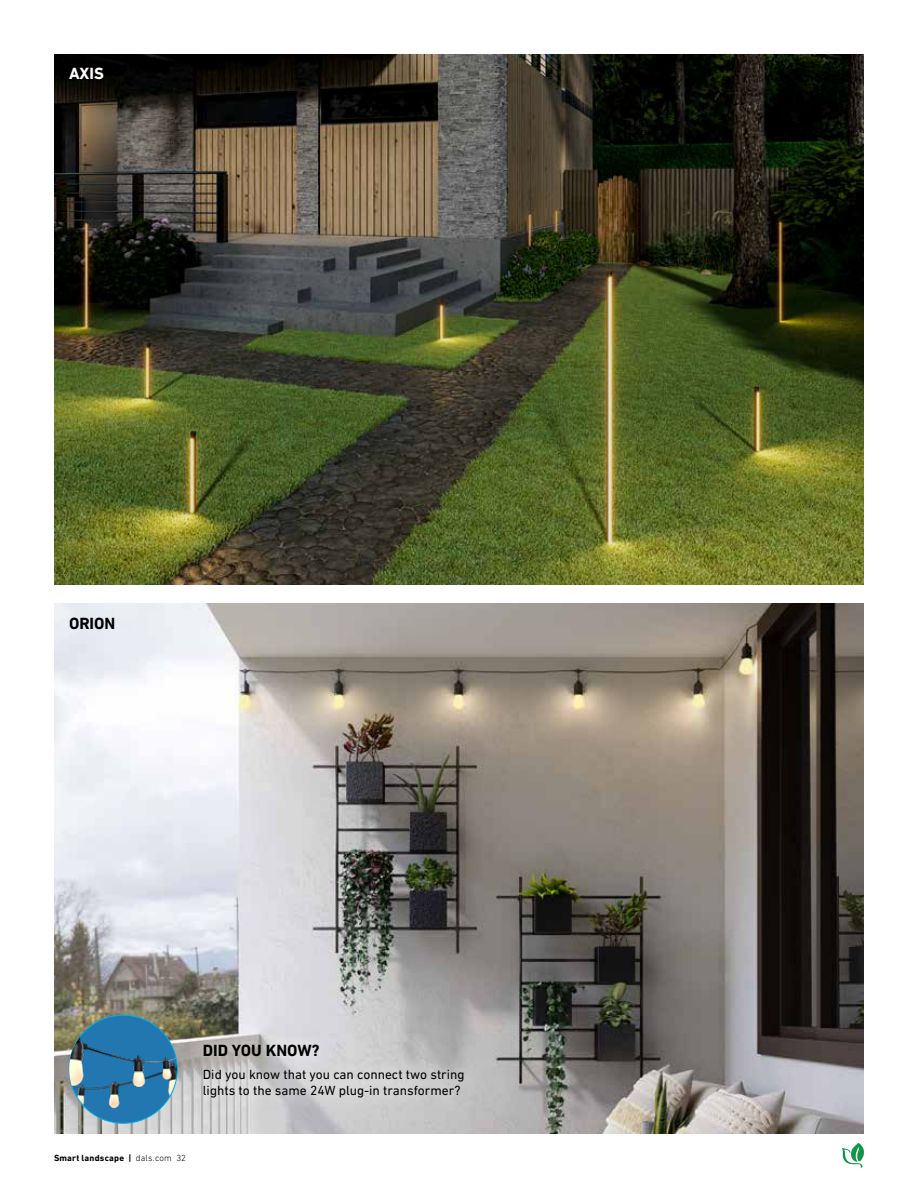
<style>
.page{position:relative;width:918px;height:1188px;background:#fff}
.page>*{position:absolute;margin:0;border:0;box-sizing:border-box;transform-origin:0 0}
.t1{font:700 16.5px "DIN Next LT Pro";color:#000}
.t2{font:700 16.5px "DIN Next LT Pro";color:#fff}
.t3{font:13.5px/16.2px "DIN Next LT Pro";color:#000}
.t4{font:700 9px "DIN Next LT Pro";letter-spacing:.025em;color:#000}
.s1{font-weight:300}
</style>
<div class="page">
<svg style="left:842px;top:1143px;width:22px;height:25px"></svg>
<img style="left:54px;top:54px;width:810px;height:531px">
<img style="left:54px;top:603px;width:810px;height:531px">
<svg style="left:189px;top:1030px;width:289px;height:81px;background:#c8c7c8"></svg>
<img style="left:69px;top:1108px;width:108px;height:15px">
<img style="left:69px;top:1015px;width:108px;height:93px">
<p class="t2" style="left:69px;top:64px;width:36px">AXIS</p>
<p class="t1" style="left:69px;top:614px;width:48px">ORION</p>
<p class="t1" style="left:203px;top:1041px;width:118px">DID YOU KNOW?</p>
<p class="t3" style="left:203px;top:1066px;width:263px">Did you know that you can connect two string lights to the same 24W plug-in transformer?</p>
<p class="t4" style="left:54px;top:1153px;width:134px">Smart landscape | <span class="s1">dals.com 32</span></p>
</div>
